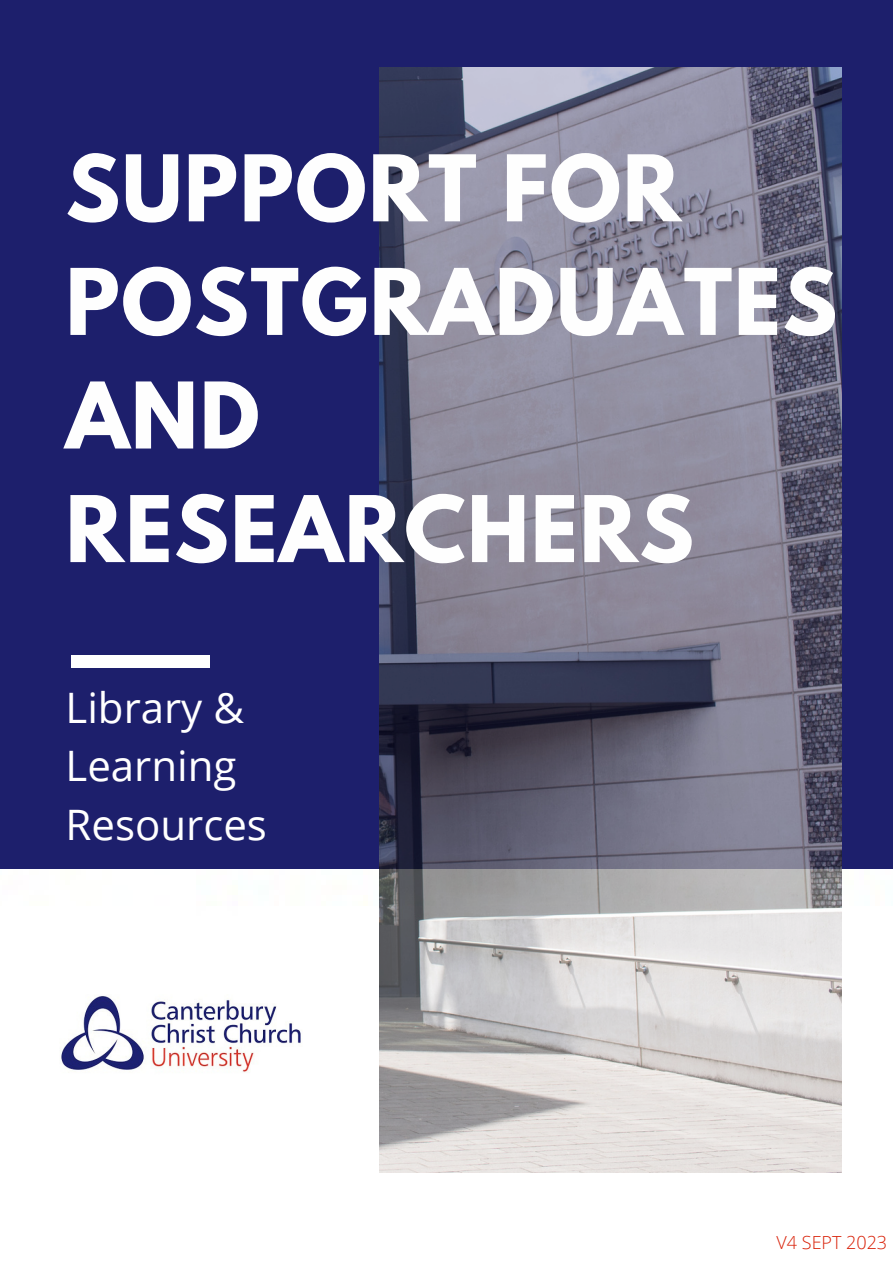
<style>
.page{position:relative;width:893px;height:1264px;background:#fff}
.page>*{position:absolute;margin:0;border:0;box-sizing:border-box;transform-origin:0 0}
.t1{font:700 81.3px/113.6px "League Spartan";letter-spacing:.02em;color:#fefefe}
.t2{font:42px/58.5px "Open Sans";color:#fff}
.t3{font:300 18px "Open Sans";color:#d81e05}
</style>
<div class="page">
<div style="left:0;top:0;width:892px;height:868px;background:#1d1f6c"></div>
<img style="left:379px;top:67px;width:462px;height:1105px">
<div style="left:72px;top:655px;width:138px;height:13px;background:#fff"></div>
<img style="left:61px;top:996px;width:240px;height:77px">
<p class="t1" style="left:66px;top:142px;width:773px">SUPPORT FOR<br>POSTGRADUATES<br>AND<br>RESEARCHERS</p>
<p class="t2" style="left:66px;top:677px;width:203px">Library &amp;<br>Learning<br>Resources</p>
<p class="t3" style="left:776px;top:1229px;width:112px">V4 SEPT 2023</p>
</div>
